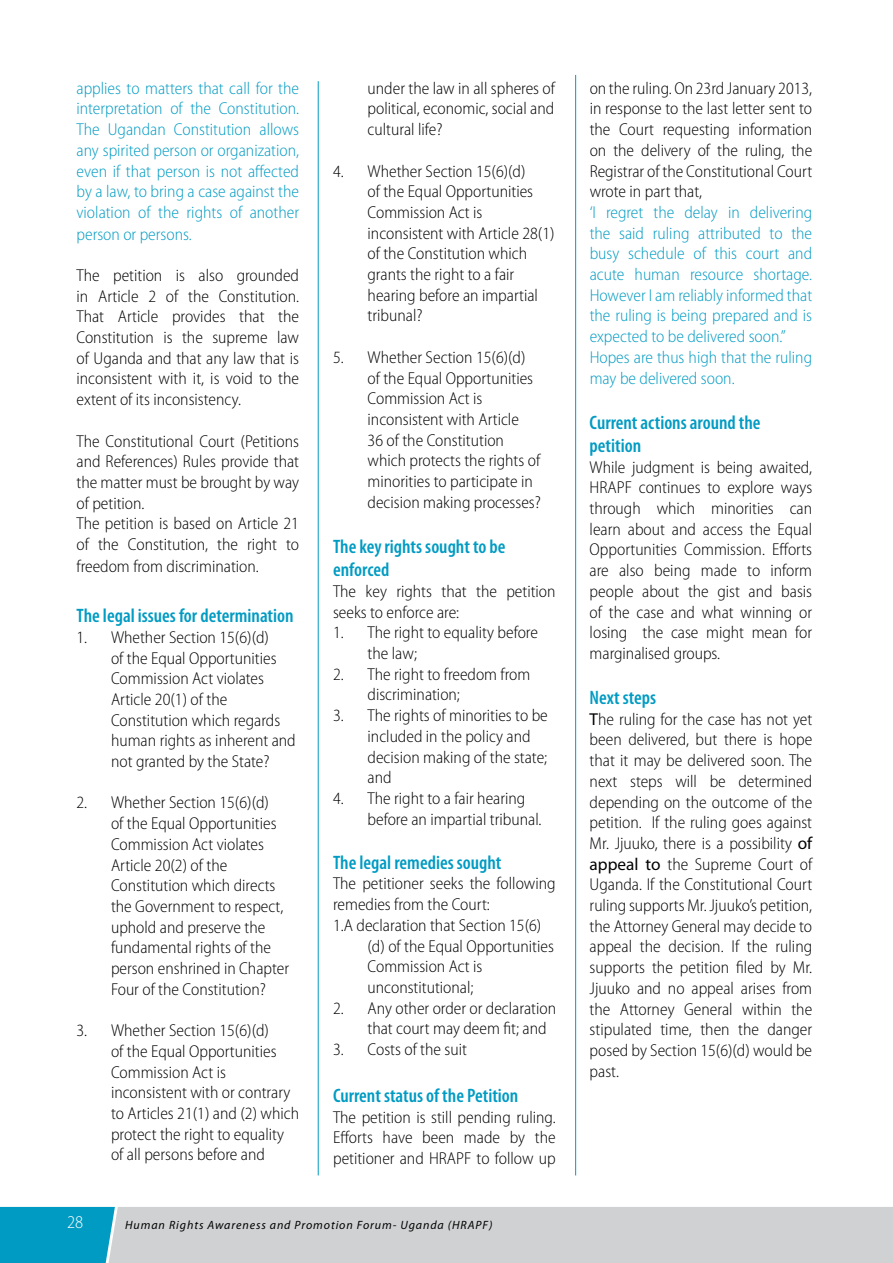
<style>
.page{position:relative;width:893px;height:1263px;background:#fff}
.page>*{position:absolute;margin:0;border:0;box-sizing:border-box;transform-origin:0 0}
.t1{font:600 condensed 19.5px/23.4px "Myriad Pro";color:#009bc3}
.t2{font:300 semi-condensed 18px "Myriad Pro";color:#fff}
.t3{font:300 semi-condensed 17.25px/20.7px "Myriad Pro";color:#000}
.t4{font:300 semi-condensed 17.25px/20.7px "Myriad Pro";color:#009bc3;text-align:justify}
.t5{font:italic 12px "Myriad Pro";letter-spacing:.075em;color:#000}
.s1{font-weight:400;font-stretch:normal}
</style>
<div class="page">
<svg style="left:0;top:1207px;width:893px;height:56px;background:#b5cad0"></svg>
<hr style="left:318px;top:81px;width:1px;height:1094px;background:#009bc3">
<hr style="left:575px;top:75px;width:1px;height:1100px;background:#009bc3">
<p class="t4" style="left:77px;top:78px;width:224px">applies to matters that call for the interpretation of the Constitution.<br>The Ugandan Constitution allows any spirited person or organization, even if that person is not affected by a law, to bring a case against the violation of the rights of another person or persons.</p>
<p class="t3" style="left:77px;top:265px;width:224px;text-align:justify">The petition is also grounded in Article 2 of the Constitution.<br>That Article provides that the Constitution is the supreme law of Uganda and that any law that is inconsistent with it, is void to the extent of its inconsistency.</p>
<p class="t3" style="left:77px;top:431px;width:224px">The Constitutional Court (Petitions and References) Rules provide that the matter must be brought by way of petition.<br>The petition is based on Article 21 of the Constitution, the right to freedom from discrimination.</p>
<p class="t1" style="left:77px;top:604px;width:219px">The legal issues for determination</p>
<p class="t3" style="left:111px;top:627px;width:186px;text-indent:-35px">1. Whether Section 15(6)(d)<br>of the Equal Opportunities<br>Commission Act violates<br>Article 20(1) of the<br>Constitution which regards human rights as inherent and not granted by the State?</p>
<p class="t3" style="left:111px;top:793px;width:180px;text-indent:-35px">2. Whether Section 15(6)(d)<br>of the Equal Opportunities<br>Commission Act violates<br>Article 20(2) of the<br>Constitution which directs the Government to respect, uphold and preserve the fundamental rights of the person enshrined in Chapter<br>Four of the Constitution?</p>
<p class="t3" style="left:111px;top:1020px;width:190px;text-indent:-35px">3. Whether Section 15(6)(d)<br>of the Equal Opportunities<br>Commission Act is inconsistent with or contrary to Articles 21(1) and (2) which protect the right to equality of all persons before and</p>
<p class="t3" style="left:368px;top:78px;width:189px;text-align:justify">under the law in all spheres of political, economic, social and cultural life?</p>
<p class="t3" style="left:368px;top:161px;width:189px;text-indent:-34px">4. Whether Section 15(6)(d)<br>of the Equal Opportunities<br>Commission Act is inconsistent with Article 28(1) of the Constitution which grants the right to a fair hearing before an impartial tribunal?</p>
<p class="t3" style="left:368px;top:347px;width:175px;text-indent:-34px">5. Whether Section 15(6)(d) of the Equal Opportunities<br>Commission Act is inconsistent with Article<br>36 of the Constitution which protects the rights of minorities to participate in decision making processes?</p>
<p class="t1" style="left:333px;top:535px;width:174px">The key rights sought to be enforced</p>
<p class="t3" style="left:333px;top:581px;width:224px">The key rights that the petition seeks to enforce are:</p>
<p class="t3" style="left:368px;top:622px;width:172px;text-indent:-34px">1. The right to equality before the law;</p>
<p class="t3" style="left:368px;top:664px;width:164px;text-indent:-34px">2. The right to freedom from discrimination;</p>
<p class="t3" style="left:368px;top:705px;width:182px;text-indent:-34px">3. The rights of minorities to be included in the policy and decision making of the state; and</p>
<p class="t3" style="left:368px;top:788px;width:175px;text-indent:-34px">4. The right to a fair hearing before an impartial tribunal.</p>
<p class="t1" style="left:333px;top:851px;width:170px">The legal remedies sought</p>
<p class="t3" style="left:333px;top:874px;width:224px">The petitioner seeks the following</p>
<p class="t3" style="left:333px;top:894px;width:158px">remedies from the Court:</p>
<p class="t3" style="left:333px;top:915px;width:210px">1.A declaration that Section 15(6)</p>
<p class="t3" style="left:368px;top:936px;width:188px">(d) of the Equal Opportunities</p>
<p class="t3" style="left:368px;top:956px;width:116px">Commission Act is</p>
<p class="t3" style="left:368px;top:977px;width:107px">unconstitutional;</p>
<p class="t3" style="left:368px;top:998px;width:190px;text-indent:-34px">2. Any other order or declaration that court may deem fit; and</p>
<p class="t3" style="left:333px;top:1039px;width:135px">3. Costs of the suit</p>
<p class="t1" style="left:333px;top:1084px;width:187px">Current status of the Petition</p>
<p class="t3" style="left:333px;top:1107px;width:224px;text-align:justify">The petition is still pending ruling.<br>Efforts have been made by the petitioner and HRAPF to follow up</p>
<p class="t2" style="left:67px;top:1212px;width:18px">28</p>
<p class="t5" style="left:125px;top:1218px;width:369px">Human Rights Awareness and Promotion Forum- Uganda (HRAPF)</p>
<p class="t3" style="left:590px;top:78px;width:224px;text-align:justify">on the ruling. On 23rd January 2013, in response to the last letter sent to the Court requesting information on the delivery of the ruling, the Registrar of the Constitutional Court wrote in part that,</p>
<p class="t4" style="left:590px;top:202px;width:224px;text-align:left">‘I regret the delay in delivering the said ruling attributed to the busy schedule of this court and acute human resource shortage.<br>However I am reliably informed that the ruling is being prepared and is expected to be delivered soon.”<br>Hopes are thus high that the ruling may be delivered soon.</p>
<p class="t1" style="left:590px;top:411px;width:172px">Current actions around the petition</p>
<p class="t3" style="left:590px;top:457px;width:224px;text-align:justify">While judgment is being awaited, HRAPF continues to explore ways through which minorities can learn about and access the Equal Opportunities Commission. Efforts are also being made to inform people about the gist and basis of the case and what winning or losing the case might mean for marginalised groups.</p>
<p class="t1" style="left:590px;top:686px;width:68px">Next steps</p>
<p class="t3" style="left:590px;top:709px;width:224px;text-align:justify"><span class="s1">T</span>he ruling for the case has not yet been delivered, but there is hope that it may be delivered soon. The next steps will be determined depending on the outcome of the petition. If the ruling goes against Mr. Jjuuko, there is a possibility <span class="s1">of appeal to</span> the Supreme Court of Uganda. If the Constitutional Court ruling supports Mr. Jjuuko’s petition, the Attorney General may decide to appeal the decision. If the ruling supports the petition filed by Mr.<br>Jjuuko and no appeal arises from the Attorney General within the stipulated time, then the danger posed by Section 15(6)(d) would be past.</p>
</div>
